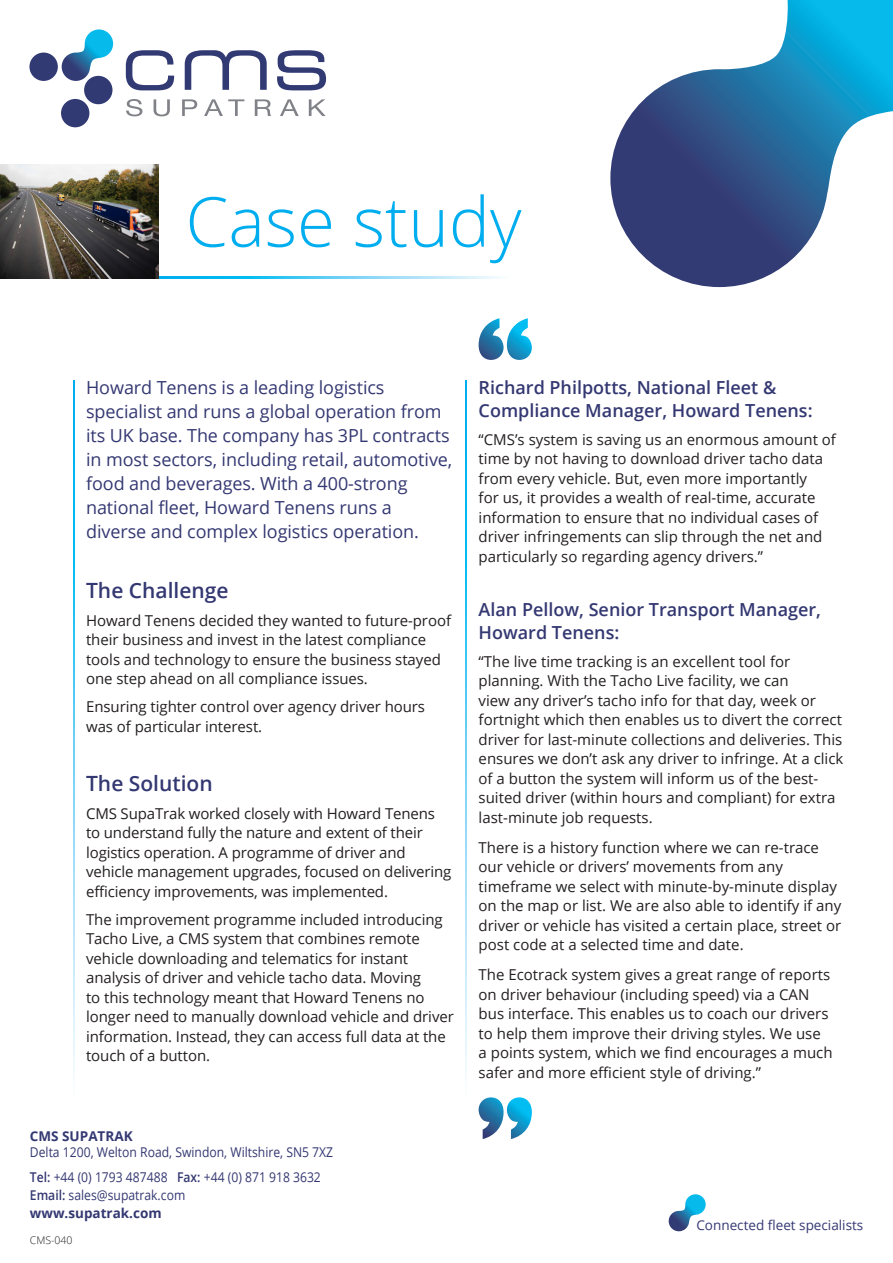
<style>
.page{position:relative;width:893px;height:1263px;background:#fff}
.page>*{position:absolute;margin:0;border:0;box-sizing:border-box;transform-origin:0 0}
.t1{font:300 69px "Open Sans";color:#00aeef}
.Sub_title{font:600 21px "Open Sans";color:#343872}
.Body{font:18px/24px "Open Sans";letter-spacing:-.005em;color:#343872}
.Sub_title-2{font:600 18px/22.2px "Open Sans";color:#343872}
.Body-2{font:15px/19.5px "Open Sans";color:#231f20}
.t2{font:13.5px "Open Sans";color:#343872;scale:.9 1}
.t3{font:700 13.5px "Open Sans";color:#343872}
.t4{font:13.5px "Open Sans";color:#343872}
.t5{font:300 10.5px "Open Sans";color:#231f20}
.s1{font-weight:600}
</style>
<div class="page">
<svg style="left:610px;top:0;width:283px;height:287px"></svg>
<svg style="left:74px;top:381px;width:1px;height:696px"></svg>
<svg style="left:465px;top:381px;width:1px;height:696px"></svg>
<svg style="left:158px;top:276px;width:342px;height:2px"></svg>
<svg style="left:479px;top:318px;width:53px;height:42px"></svg>
<svg style="left:479px;top:1097px;width:53px;height:42px"></svg>
<svg style="left:126px;top:99px;width:16px;height:17px"></svg>
<svg style="left:154px;top:99px;width:16px;height:17px"></svg>
<svg style="left:182px;top:99px;width:15px;height:17px"></svg>
<svg style="left:204px;top:99px;width:40px;height:17px"></svg>
<svg style="left:255px;top:99px;width:16px;height:17px"></svg>
<svg style="left:280px;top:99px;width:19px;height:17px"></svg>
<svg style="left:309px;top:99px;width:17px;height:17px"></svg>
<div style="left:84px;top:76px;width:28px;height:28px;background:#323a73;border-radius:50%"></div>
<div style="left:29px;top:53px;width:29px;height:28px;background:#323a73;border-radius:50%"></div>
<div style="left:61px;top:99px;width:28px;height:28px;background:#323a73;border-radius:50%"></div>
<svg style="left:62px;top:29px;width:51px;height:52px"></svg>
<svg style="left:126px;top:50px;width:48px;height:40px"></svg>
<svg style="left:185px;top:50px;width:82px;height:40px"></svg>
<svg style="left:277px;top:50px;width:49px;height:40px"></svg>
<svg style="left:669px;top:1194px;width:37px;height:37px"></svg>
<img style="left:0;top:164px;width:158px;height:114px">
<p class="t1" style="left:185px;top:174px;width:338px">Case study</p>
<p class="Body" style="left:86px;top:375px;width:368px">Howard Tenens is a leading logistics specialist and runs a global operation from its UK base. The company has 3PL contracts in most sectors, including retail, automotive, food and beverages. With a 400-strong national fleet, Howard Tenens runs a diverse and complex logistics operation.</p>
<p class="Sub_title" style="left:86px;top:576px;width:144px">The Challenge</p>
<p class="Body-2" style="left:86px;top:610px;width:366px">Howard Tenens decided they wanted to future-proof their business and invest in the latest compliance tools and technology to ensure the business stayed one step ahead on all compliance issues.</p>
<p class="Body-2" style="left:86px;top:696px;width:341px">Ensuring tighter control over agency driver hours was of particular interest.</p>
<p class="Sub_title" style="left:86px;top:769px;width:128px">The Solution</p>
<p class="Body-2" style="left:86px;top:803px;width:367px">CMS SupaTrak worked closely with Howard Tenens to understand fully the nature and extent of their logistics operation. A programme of driver and vehicle management upgrades, focused on delivering efficiency improvements, was implemented.</p>
<p class="Body-2" style="left:86px;top:909px;width:369px">The improvement programme included introducing Tacho Live, a CMS system that combines remote vehicle downloading and telematics for instant analysis of driver and vehicle tacho data. Moving<br>to this technology meant that Howard Tenens no longer need to manually download vehicle and driver information. Instead, they can access full data at the touch of a button.</p>
<p class="t3" style="left:30px;top:1126px;width:104px">CMS SUPATRAK</p>
<p class="t2" style="left:30px;top:1143px;width:338px">Delta 1200, Welton Road, Swindon, Wiltshire, SN5 7XZ</p>
<p class="t2" style="left:30px;top:1167px;width:325px"><span class="s1">Tel:</span> +44 (0) 1793 487488 <span class="s1">Fax:</span> +44 (0) 871 918 3632</p>
<p class="t2" style="left:30px;top:1186px;width:174px"><span class="s1">Email:</span> sales@supatrak.com</p>
<p class="t3" style="left:30px;top:1204px;width:133px">www.supatrak.com</p>
<p class="t5" style="left:30px;top:1232px;width:44px">CMS-040</p>
<p class="Sub_title-2" style="left:479px;top:376px;width:336px">Richard Philpotts, National Fleet &amp;<br>Compliance Manager, Howard Tenens:</p>
<p class="Body-2" style="left:479px;top:429px;width:359px">“CMS’s system is saving us an enormous amount of time by not having to download driver tacho data from every vehicle. But, even more importantly<br>for us, it provides a wealth of real-time, accurate information to ensure that no individual cases of driver infringements can slip through the net and particularly so regarding agency drivers.”</p>
<p class="Sub_title-2" style="left:479px;top:598px;width:344px">Alan Pellow, Senior Transport Manager,<br>Howard Tenens:</p>
<p class="Body-2" style="left:479px;top:651px;width:366px">“The live time tracking is an excellent tool for planning. With the Tacho Live facility, we can<br>view any driver’s tacho info for that day, week or fortnight which then enables us to divert the correct driver for last-minute collections and deliveries. This ensures we don’t ask any driver to infringe. At a click of a button the system will inform us of the best&shy;suited driver (within hours and compliant) for extra last-minute job requests.</p>
<p class="Body-2" style="left:479px;top:837px;width:364px">There is a history function where we can re-trace our vehicle or drivers’ movements from any timeframe we select with minute-by-minute display on the map or list. We are also able to identify if any driver or vehicle has visited a certain place, street or post code at a selected time and date.</p>
<p class="Body-2" style="left:479px;top:965px;width:355px">The Ecotrack system gives a great range of reports on driver behaviour (including speed) via a CAN bus interface. This enables us to coach our drivers to help them improve their driving styles. We use a points system, which we find encourages a much safer and more efficient style of driving.”</p>
<p class="t4" style="left:696px;top:1216px;width:168px">Connected fleet specialists</p>
</div>
